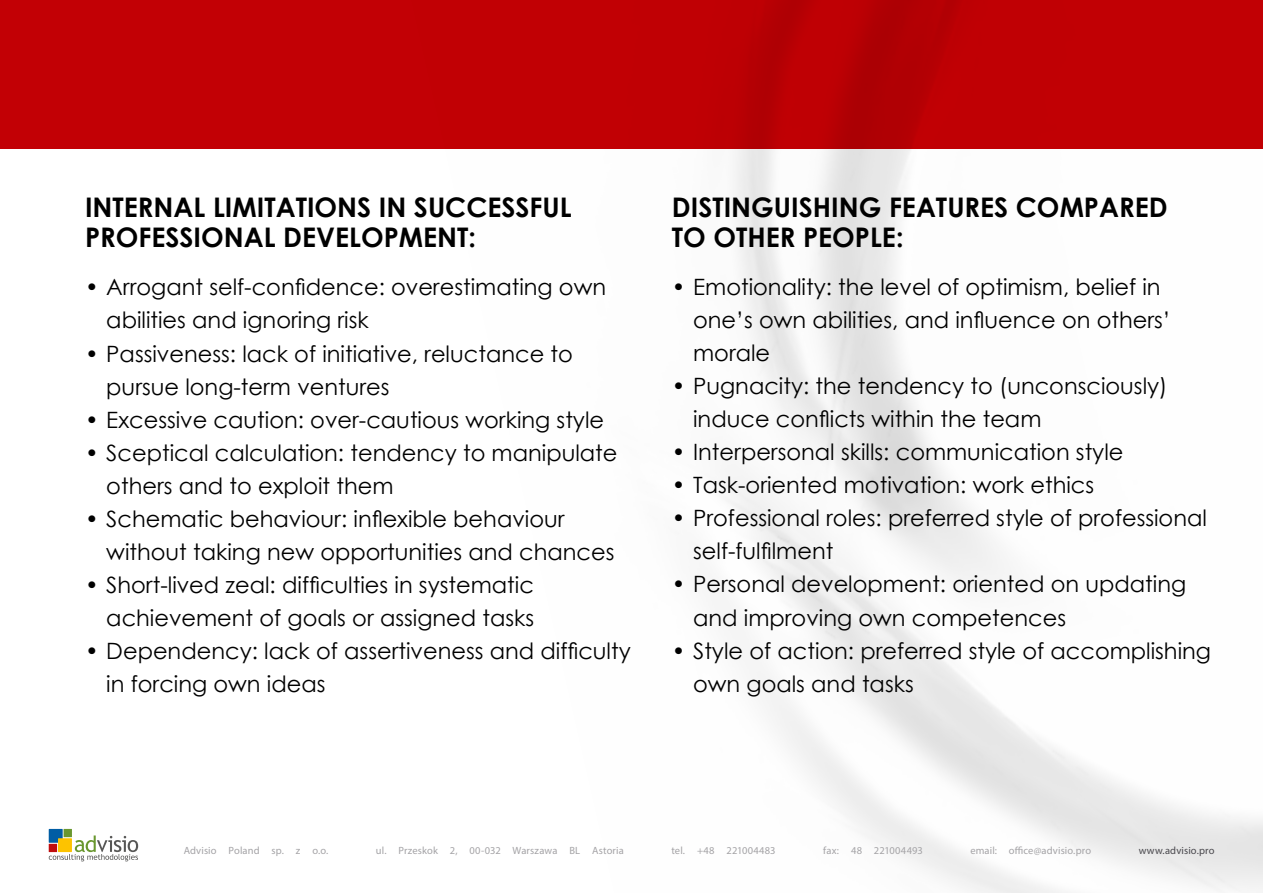
<style>
.page{position:relative;width:1263px;height:893px;background:#fff}
.page>*{position:absolute;margin:0;border:0;box-sizing:border-box;transform-origin:0 0}
.t1{font:700 27px/30px "Century Gothic";color:#000}
.t2{font:22.5px/33px "Century Gothic";color:#000}
.t3{font:10.5px "Myriad Pro";letter-spacing:.01em;color:#a4a3a6}
.t4{font:10.5px "Myriad Pro";letter-spacing:.015em;color:#49484d}
</style>
<div class="page">
<div style="left:64px;top:829px;width:8px;height:8px;background:#69972f"></div>
<div style="left:49px;top:829px;width:14px;height:14px;background:#005da4"></div>
<svg style="left:49px;top:835px;width:89px;height:26px"></svg>
<div style="left:0;top:0;width:1263px;height:149px;background:#c20005"></div>
<p class="t1" style="left:85px;top:191px;width:488px">INTERNAL LIMITATIONS IN SUCCESSFUL<br>PROFESSIONAL DEVELOPMENT:</p>
<p class="t2" style="left:106px;top:270px;width:501px;text-indent:-21px">• Arrogant self-confidence: overestimating own abilities and ignoring risk</p>
<p class="t2" style="left:106px;top:337px;width:468px;text-indent:-21px">• Passiveness: lack of initiative, reluctance to pursue long-term ventures</p>
<p class="t2" style="left:85px;top:403px;width:521px">• Excessive caution: over-cautious working style</p>
<p class="t2" style="left:106px;top:436px;width:513px;text-indent:-21px">• Sceptical calculation: tendency to manipulate others and to exploit them</p>
<p class="t2" style="left:106px;top:502px;width:510px;text-indent:-21px">• Schematic behaviour: inflexible behaviour without taking new opportunities and chances</p>
<p class="t2" style="left:85px;top:568px;width:451px;text-align:right">• Short-lived zeal: difficulties in systematic achievement of goals or assigned tasks</p>
<p class="t2" style="left:106px;top:634px;width:526px;text-indent:-21px">• Dependency: lack of assertiveness and difficulty in forcing own ideas</p>
<p class="t1" style="left:672px;top:191px;width:497px">DISTINGUISHING FEATURES COMPARED<br>TO OTHER PEOPLE:</p>
<p class="t2" style="left:693px;top:270px;width:479px;text-indent:-21px">• Emotionality: the level of optimism, belief in one’s own abilities, and influence on others’ morale</p>
<p class="t2" style="left:693px;top:369px;width:476px;text-indent:-21px">• Pugnacity: the tendency to (unconsciously) induce conflicts within the team</p>
<p class="t2" style="left:672px;top:435px;width:453px">• Interpersonal skills: communication style</p>
<p class="t2" style="left:672px;top:468px;width:424px">• Task-oriented motivation: work ethics</p>
<p class="t2" style="left:693px;top:501px;width:515px;text-indent:-21px">• Professional roles: preferred style of professional self-fulfilment</p>
<p class="t2" style="left:693px;top:567px;width:495px;text-indent:-21px">• Personal development: oriented on updating and improving own competences</p>
<p class="t2" style="left:693px;top:633px;width:519px;text-indent:-21px">• Style of action: preferred style of accomplishing own goals and tasks</p>
<p class="t3" style="left:184px;top:844px;width:146px">Advisio Poland sp. z o.o.</p>
<p class="t3" style="left:376px;top:844px;width:249px">ul. Przeskok 2, 00-032 Warszawa BL Astoria</p>
<p class="t3" style="left:671px;top:844px;width:106px">tel. +48 221004483</p>
<p class="t3" style="left:823px;top:844px;width:101px">fax: 48 221004493</p>
<p class="t3" style="left:970px;top:844px;width:122px">email: office@advisio.pro</p>
<p class="t4" style="left:1139px;top:844px;width:77px">www.advisio.pro</p>
</div>
